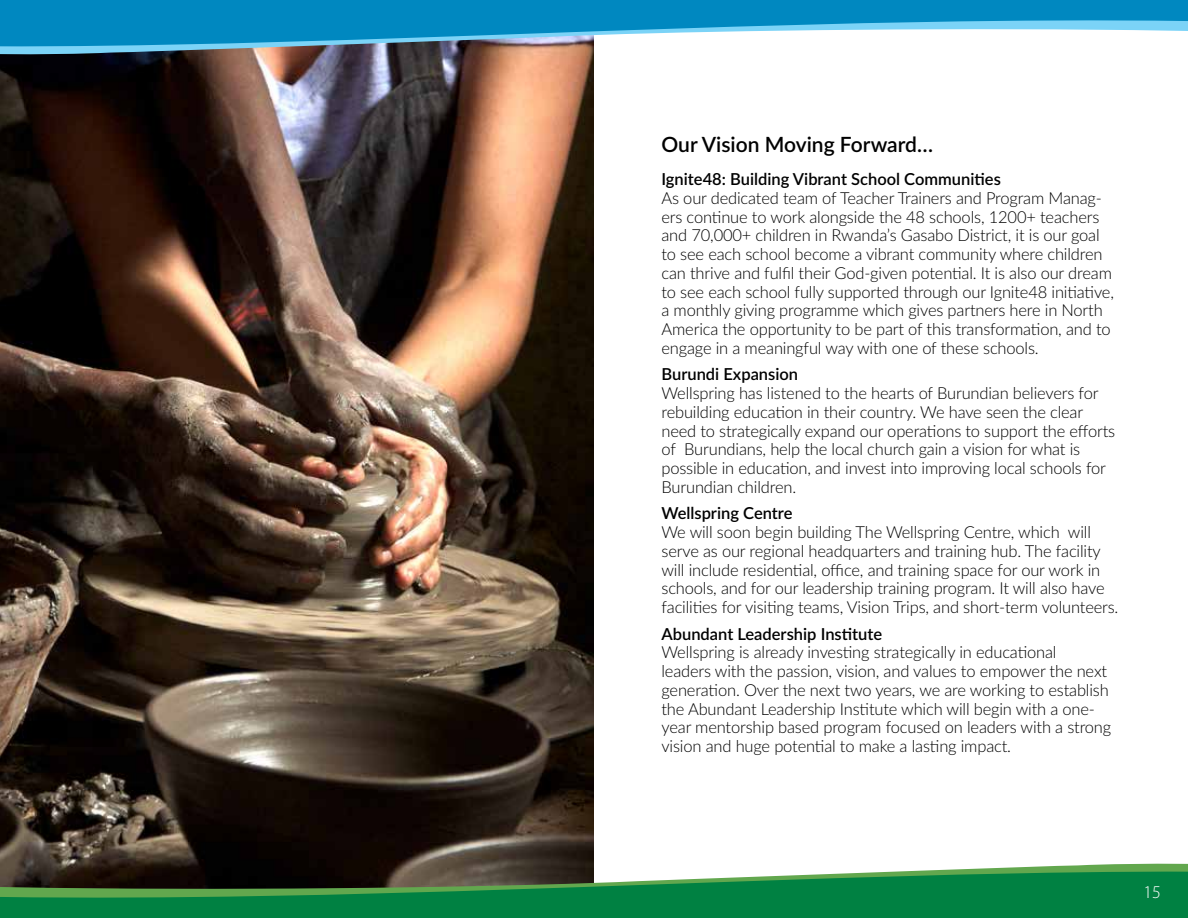
<style>
.page{position:relative;width:1188px;height:918px;background:#fff}
.page>*{position:absolute;margin:0;border:0;box-sizing:border-box;transform-origin:0 0}
.t1{font:600 21px "Lato";color:#000}
.t2{font:300 18px "Myriad Pro";color:#fff}
.t3{font:300 16.5px/18.8px "Lato";letter-spacing:-.01em;color:#000}
.t4{font:600 16.5px "Lato";color:#000}
</style>
<div class="page">
<img style="left:0;top:87px;width:594px;height:744px">
<svg style="left:0;top:831px;width:1188px;height:87px"></svg>
<svg style="left:0;top:0;width:1188px;height:87px"></svg>
<p class="t1" style="left:662px;top:129px;width:273px">Our Vision Moving Forward…</p>
<p class="t4" style="left:662px;top:167px;width:341px">Ignite48: Building Vibrant School Communities</p>
<p class="t3" style="left:662px;top:188px;width:454px">As our dedicated team of Teacher Trainers and Program Manag&shy;ers continue to work alongside the 48 schools, 1200+ teachers and 70,000+ children in Rwanda’s Gasabo District, it is our goal to see each school become a vibrant community where children can thrive and fulfil their God-given potential. It is also our dream to see each school fully supported through our Ignite48 initiative, a monthly giving programme which gives partners here in North America the opportunity to be part of this transformation, and to engage in a meaningful way with one of these schools.</p>
<p class="t4" style="left:662px;top:362px;width:138px">Burundi Expansion</p>
<p class="t3" style="left:662px;top:383px;width:455px">Wellspring has listened to the hearts of Burundian believers for rebuilding education in their country. We have seen the clear need to strategically expand our operations to support the efforts of Burundians, help the local church gain a vision for what is possible in education, and invest into improving local schools for Burundian children.</p>
<p class="t4" style="left:662px;top:501px;width:133px">Wellspring Centre</p>
<p class="t3" style="left:662px;top:522px;width:458px">We will soon begin building The Wellspring Centre, which will serve as our regional headquarters and training hub. The facility will include residential, office, and training space for our work in schools, and for our leadership training program. It will also have facilities for visiting teams, Vision Trips, and short-term volunteers.</p>
<p class="t4" style="left:662px;top:622px;width:222px">Abundant Leadership Institute</p>
<p class="t3" style="left:662px;top:643px;width:451px">Wellspring is already investing strategically in educational<br>leaders with the passion, vision, and values to empower the next generation. Over the next two years, we are working to establish the Abundant Leadership Institute which will begin with a one&shy;year mentorship based program focused on leaders with a strong vision and huge potential to make a lasting impact.</p>
<p class="t2" style="left:1143px;top:881px;width:19px">15</p>
</div>
